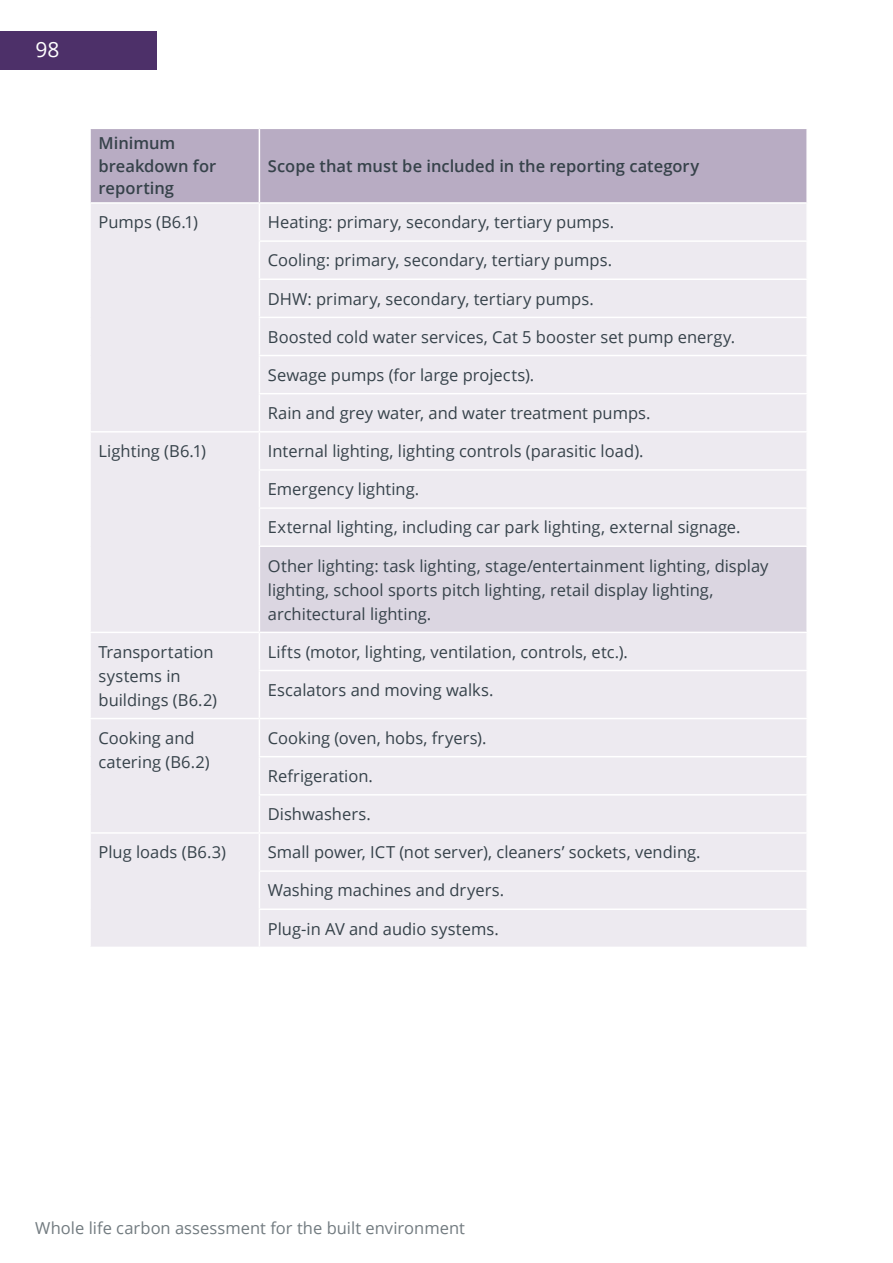
<style>
.page{position:relative;width:893px;height:1263px;background:#fff}
.page>*{position:absolute;margin:0;border:0;box-sizing:border-box;transform-origin:0 0}
.t1{font:16.5px/24px "Open Sans";color:#36424a}
.t2{font:600 16.5px/22.5px "Open Sans";color:#36424a}
.t3{font:16.5px "Open Sans";color:#727b80}
.t4{font:13.5px "Open Sans";color:#fff}
.s1{font-size:21px}
</style>
<div class="page">
<div style="left:91px;top:129px;width:715px;height:73px;background:#b8acc3"></div>
<div style="left:91px;top:204px;width:715px;height:743px;background:#edeaf0"></div>
<div style="left:259px;top:546px;width:548px;height:86px;background:#dbd6e1"></div>
<div style="left:91px;top:633px;width:715px;height:199px;background:#edeaf0"></div>
<hr style="left:259px;top:129px;width:1px;height:73px;background:#fff">
<hr style="left:259px;top:204px;width:1px;height:36px;background:#fff">
<hr style="left:259px;top:240px;width:549px;height:2px;background:#fff">
<hr style="left:259px;top:242px;width:1px;height:36px;background:#fff">
<hr style="left:259px;top:278px;width:549px;height:2px;background:#fff">
<hr style="left:259px;top:280px;width:1px;height:37px;background:#fff">
<hr style="left:259px;top:317px;width:549px;height:1px;background:#fff">
<hr style="left:259px;top:318px;width:1px;height:37px;background:#fff">
<hr style="left:259px;top:355px;width:549px;height:1px;background:#fff">
<hr style="left:259px;top:356px;width:1px;height:37px;background:#fff">
<hr style="left:259px;top:393px;width:549px;height:1px;background:#fff">
<hr style="left:259px;top:394px;width:1px;height:37px;background:#fff">
<hr style="left:89px;top:431px;width:170px;height:2px;background:#fff">
<hr style="left:259px;top:431px;width:549px;height:2px;background:#fff">
<hr style="left:259px;top:433px;width:1px;height:36px;background:#fff">
<hr style="left:259px;top:469px;width:549px;height:2px;background:#fff">
<hr style="left:259px;top:471px;width:1px;height:36px;background:#fff">
<hr style="left:259px;top:507px;width:549px;height:2px;background:#fff">
<hr style="left:259px;top:509px;width:1px;height:36px;background:#fff">
<hr style="left:259px;top:545px;width:549px;height:2px;background:#fff">
<hr style="left:259px;top:547px;width:1px;height:85px;background:#fff">
<hr style="left:806px;top:547px;width:2px;height:85px;background:#fff">
<hr style="left:89px;top:632px;width:170px;height:1px;background:#fff">
<hr style="left:259px;top:632px;width:549px;height:1px;background:#fff">
<hr style="left:259px;top:633px;width:1px;height:37px;background:#fff">
<hr style="left:259px;top:670px;width:549px;height:1px;background:#fff">
<hr style="left:259px;top:671px;width:1px;height:47px;background:#fff">
<hr style="left:89px;top:718px;width:170px;height:1px;background:#fff">
<hr style="left:259px;top:718px;width:549px;height:1px;background:#fff">
<hr style="left:259px;top:719px;width:1px;height:37px;background:#fff">
<hr style="left:259px;top:756px;width:549px;height:1px;background:#fff">
<hr style="left:259px;top:757px;width:1px;height:37px;background:#fff">
<hr style="left:259px;top:794px;width:549px;height:1px;background:#fff">
<hr style="left:259px;top:795px;width:1px;height:37px;background:#fff">
<hr style="left:89px;top:832px;width:170px;height:2px;background:#fff">
<hr style="left:259px;top:832px;width:549px;height:2px;background:#fff">
<hr style="left:259px;top:834px;width:1px;height:36px;background:#fff">
<hr style="left:259px;top:870px;width:549px;height:2px;background:#fff">
<hr style="left:259px;top:872px;width:1px;height:36px;background:#fff">
<hr style="left:259px;top:908px;width:549px;height:2px;background:#fff">
<hr style="left:259px;top:910px;width:1px;height:37px;background:#fff">
<div style="left:0;top:31px;width:157px;height:39px;background:#4d3069"></div>
<p class="t4" style="left:35px;top:42px;width:26px">IP<span class="s1">98</span></p>
<p class="t2" style="left:99px;top:132px;width:119px">Minimum breakdown for reporting</p>
<p class="t2" style="left:268px;top:154px;width:433px">Scope that must be included in the reporting category</p>
<p class="t1" style="left:99px;top:210px;width:101px">Pumps (B6.1)</p>
<p class="t1" style="left:268px;top:210px;width:348px">Heating: primary, secondary, tertiary pumps.</p>
<p class="t1" style="left:268px;top:248px;width:346px">Cooling: primary, secondary, tertiary pumps.</p>
<p class="t1" style="left:268px;top:286px;width:327px">DHW: primary, secondary, tertiary pumps.</p>
<p class="t1" style="left:268px;top:324px;width:469px">Boosted cold water services, Cat 5 booster set pump energy.</p>
<p class="t1" style="left:268px;top:362px;width:268px">Sewage pumps (for large projects).</p>
<p class="t1" style="left:268px;top:401px;width:384px">Rain and grey water, and water treatment pumps.</p>
<p class="t1" style="left:99px;top:439px;width:109px">Lighting (B6.1)</p>
<p class="t1" style="left:268px;top:439px;width:377px">Internal lighting, lighting controls (parasitic load).</p>
<p class="t1" style="left:268px;top:477px;width:153px">Emergency lighting.</p>
<p class="t1" style="left:268px;top:515px;width:474px">External lighting, including car park lighting, external signage.</p>
<p class="t1" style="left:268px;top:553px;width:502px">Other lighting: task lighting, stage/entertainment lighting, display lighting, school sports pitch lighting, retail display lighting, architectural lighting.</p>
<p class="t1" style="left:99px;top:639px;width:120px">Transportation systems in buildings (B6.2)</p>
<p class="t1" style="left:268px;top:639px;width:362px">Lifts (motor, lighting, ventilation, controls, etc.).</p>
<p class="t1" style="left:268px;top:677px;width:227px">Escalators and moving walks.</p>
<p class="t1" style="left:99px;top:725px;width:113px">Cooking and catering (B6.2)</p>
<p class="t1" style="left:268px;top:725px;width:220px">Cooking (oven, hobs, fryers).</p>
<p class="t1" style="left:268px;top:764px;width:107px">Refrigeration.</p>
<p class="t1" style="left:268px;top:802px;width:104px">Dishwashers.</p>
<p class="t1" style="left:99px;top:840px;width:129px">Plug loads (B6.3)</p>
<p class="t1" style="left:268px;top:840px;width:434px">Small power, ICT (not server), cleaners’ sockets, vending.</p>
<p class="t1" style="left:268px;top:878px;width:238px">Washing machines and dryers.</p>
<p class="t1" style="left:268px;top:916px;width:232px">Plug-in AV and audio systems.</p>
<p class="t3" style="left:35px;top:1217px;width:431px">Whole life carbon assessment for the built environment</p>
</div>
